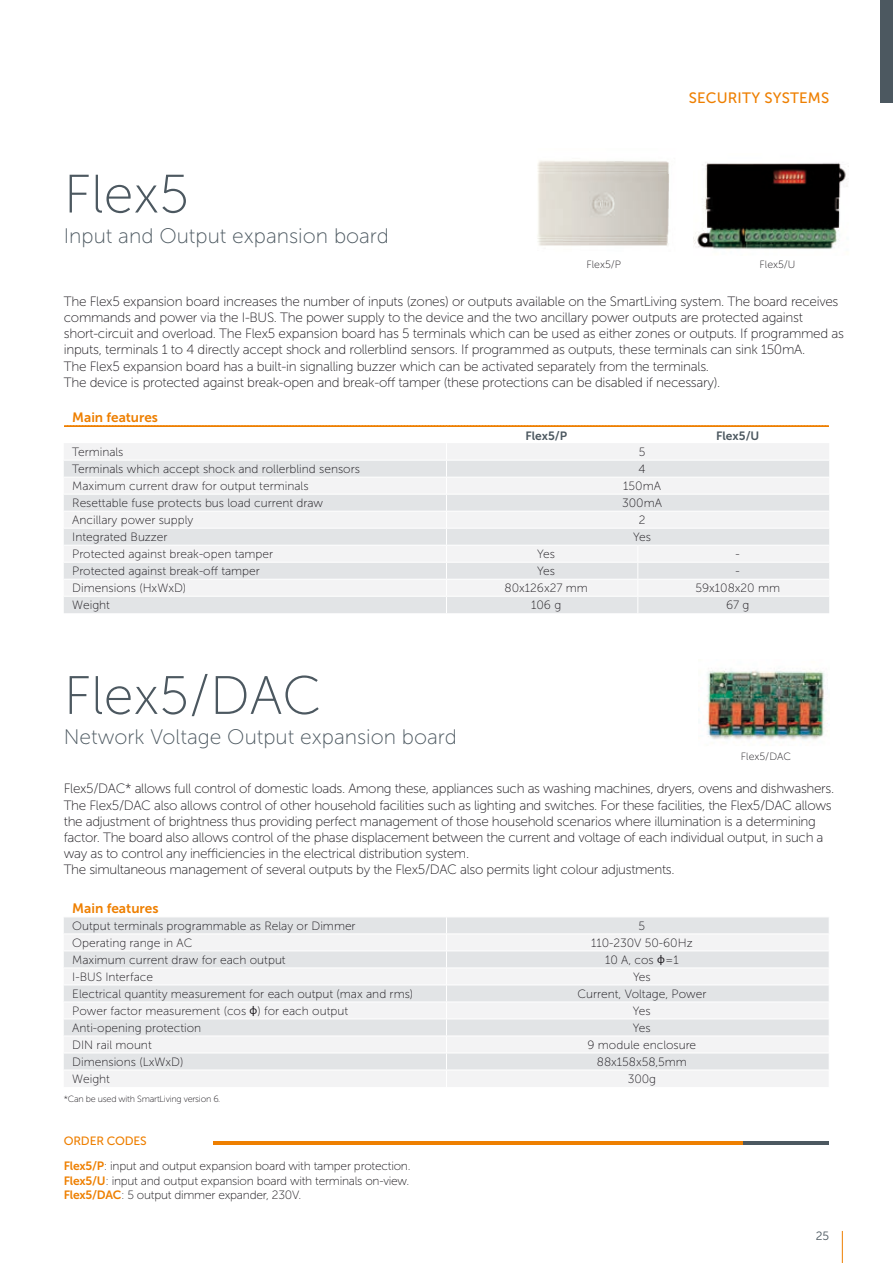
<style>
.page{position:relative;width:893px;height:1263px;background:#fff}
.page>*{position:absolute;margin:0;border:0;box-sizing:border-box;transform-origin:0 0}
.t1{font:54px "Museo Sans 100";color:#4c5860}
.t2{font:21px "Museo Sans 100";color:#4c5860}
.t3{font:15px "Museo Sans 500";letter-spacing:.01em;color:#ee7f00}
.t4{font:13.65px "Museo Sans 700";color:#ee7f00}
.t5{font:13.5px/16.2px "Museo Sans 100";letter-spacing:-.025em;color:#1a171c}
.t6{font:13.5px "Museo Sans 700";color:#ee7f00}
.t7{font:12px/14.4px "Museo Sans 100";color:#1a171c;text-align:justify}
.t8{font:12px "Museo Sans 700";color:#4c5860}
.t9{font:12px "Museo Sans 500";letter-spacing:-.015em;color:#ee7f00}
.t10{font:12px "Museo Sans 300";color:#4c5860}
.t11{font:10.5px "Museo Sans 100";color:#1a171c}
.t12{font:9px "Museo Sans 100";letter-spacing:-.025em;color:#1a171c}
.s1{font-family:"Calibri"}
.s2{font-family:"Museo Sans 700";color:#ee7f00}
</style>
<div class="page">
<hr style="left:842px;top:1231px;width:1px;height:32px;background:#ee7f00">
<div style="left:880px;top:0;width:13px;height:103px;background:#4c5860"></div>
<svg style="left:64px;top:425px;width:765px;height:188px"></svg>
<img style="left:537px;top:160px;width:132px;height:86px">
<img style="left:694px;top:162px;width:155px;height:87px">
<hr style="left:213px;top:1141px;width:530px;height:4px;background:#ee7f00">
<hr style="left:743px;top:1141px;width:86px;height:4px;background:#4c5860">
<div style="left:64px;top:917px;width:765px;height:16px;background:#e2e4e6"></div>
<svg style="left:64px;top:935px;width:765px;height:152px;fill:#f3f3f4"></svg>
<hr style="left:64px;top:950px;width:382px;height:1px;background:#fff">
<hr style="left:446px;top:950px;width:384px;height:1px;background:#fff">
<hr style="left:64px;top:967px;width:382px;height:1px;background:#fff">
<hr style="left:446px;top:967px;width:384px;height:1px;background:#fff">
<hr style="left:64px;top:984px;width:382px;height:1px;background:#fff">
<hr style="left:446px;top:984px;width:384px;height:1px;background:#fff">
<hr style="left:64px;top:1001px;width:382px;height:1px;background:#fff">
<hr style="left:446px;top:1001px;width:384px;height:1px;background:#fff">
<hr style="left:64px;top:1018px;width:382px;height:1px;background:#fff">
<hr style="left:446px;top:1018px;width:384px;height:1px;background:#fff">
<hr style="left:64px;top:1035px;width:382px;height:1px;background:#fff">
<hr style="left:446px;top:1035px;width:384px;height:1px;background:#fff">
<hr style="left:64px;top:1052px;width:382px;height:1px;background:#fff">
<hr style="left:446px;top:1052px;width:384px;height:1px;background:#fff">
<hr style="left:64px;top:1069px;width:382px;height:1px;background:#fff">
<hr style="left:446px;top:1069px;width:384px;height:1px;background:#fff">
<svg style="left:446px;top:917px;width:1px;height:170px"></svg>
<img style="left:707px;top:669px;width:118px;height:72px">
<h1 class="t1" style="left:64px;top:165px;width:127px">Flex5</h1>
<h2 class="t2" style="left:64px;top:224px;width:327px">Input and Output expansion board</h2>
<p class="t3" style="left:689px;top:89px;width:142px">SECURITY SYSTEMS</p>
<p class="t11" style="left:586px;top:259px;width:36px">Flex5/P</p>
<p class="t11" style="left:760px;top:259px;width:37px">Flex5/U</p>
<p class="t5" style="left:64px;top:293px;width:782px">The Flex5 expansion board increases the number of inputs (zones) or outputs available on the SmartLiving system. The board receives commands and power via the I-BUS. The power supply to the device and the two ancillary power outputs are protected against short-circuit and overload. The Flex5 expansion board has 5 terminals which can be used as either zones or outputs. If programmed as inputs, terminals 1 to 4 directly accept shock and rollerblind sensors. If programmed as outputs, these terminals can sink 150mA.<br>The Flex5 expansion board has a built-in signalling buzzer which can be activated separately from the terminals.<br>The device is protected against break-open and break-off tamper (these protections can be disabled if necessary).</p>
<p class="t6" style="left:72px;top:410px;width:87px">Main features</p>
<p class="t8" style="left:525px;top:429px;width:43px">Flex5/P</p>
<p class="t8" style="left:716px;top:429px;width:45px">Flex5/U</p>
<p class="t7" style="left:72px;top:445px;width:53px">Terminals</p>
<p class="t7" style="left:639px;top:445px;width:8px">5</p>
<p class="t7" style="left:72px;top:462px;width:289px">Terminals which accept shock and rollerblind sensors</p>
<p class="t7" style="left:639px;top:462px;width:9px">4</p>
<p class="t7" style="left:72px;top:479px;width:238px">Maximum current draw for output terminals</p>
<p class="t7" style="left:623px;top:479px;width:39px">150mA</p>
<p class="t7" style="left:72px;top:496px;width:252px">Resettable fuse protects bus load current draw</p>
<p class="t7" style="left:622px;top:496px;width:41px">300mA</p>
<p class="t7" style="left:72px;top:513px;width:123px">Ancillary power supply</p>
<p class="t7" style="left:639px;top:513px;width:8px">2</p>
<p class="t7" style="left:72px;top:530px;width:97px">Integrated Buzzer</p>
<p class="t7" style="left:633px;top:530px;width:19px">Yes</p>
<p class="t7" style="left:72px;top:547px;width:202px">Protected against break-open tamper</p>
<p class="t7" style="left:537px;top:547px;width:19px">Yes</p>
<p class="t7" style="left:736px;top:547px;width:6px">-</p>
<p class="t7" style="left:72px;top:564px;width:189px">Protected against break-off tamper</p>
<p class="t7" style="left:537px;top:564px;width:19px">Yes</p>
<p class="t7" style="left:736px;top:564px;width:6px">-</p>
<p class="t7" style="left:72px;top:581px;width:116px">Dimensions (HxWxD)</p>
<p class="t7" style="left:505px;top:581px;width:85px">80x126x27 mm</p>
<p class="t7" style="left:695px;top:581px;width:86px">59x108x20 mm</p>
<p class="t7" style="left:72px;top:598px;width:39px">Weight</p>
<p class="t7" style="left:531px;top:598px;width:32px">106 g</p>
<p class="t7" style="left:726px;top:598px;width:25px">67 g</p>
<h1 class="t1" style="left:64px;top:667px;width:260px">Flex5/DAC</h1>
<h2 class="t2" style="left:64px;top:725px;width:395px">Network Voltage Output expansion board</h2>
<p class="t5" style="left:64px;top:781px;width:772px">Flex5/DAC* allows full control of domestic loads. Among these, appliances such as washing machines, dryers, ovens and dishwashers.<br>The Flex5/DAC also allows control of other household facilities such as lighting and switches. For these facilities, the Flex5/DAC allows the adjustment of brightness thus providing perfect management of those household scenarios where illumination is a determining factor. The board also allows control of the phase displacement between the current and voltage of each individual output, in such a way as to control any inefficiencies in the electrical distribution system.<br>The simultaneous management of several outputs by the Flex5/DAC also permits light colour adjustments.</p>
<p class="t4" style="left:72px;top:901px;width:88px">Main features</p>
<p class="t7" style="left:72px;top:919px;width:285px">Output terminals programmable as Relay or Dimmer</p>
<p class="t7" style="left:639px;top:919px;width:8px">5</p>
<p class="t7" style="left:72px;top:936px;width:122px">Operating range in AC</p>
<p class="t7" style="left:591px;top:936px;width:103px">110-230V 50-60Hz</p>
<p class="t7" style="left:72px;top:953px;width:215px">Maximum current draw for each output</p>
<p class="t7" style="left:605px;top:953px;width:75px">10 A, cos <span class="s1">φ</span>=1</p>
<p class="t7" style="left:72px;top:970px;width:82px">I-BUS Interface</p>
<p class="t7" style="left:633px;top:970px;width:19px">Yes</p>
<p class="t7" style="left:72px;top:987px;width:342px">Electrical quantity measurement for each output (max and rms)</p>
<p class="t7" style="left:577px;top:987px;width:130px">Current, Voltage, Power</p>
<p class="t7" style="left:72px;top:1004px;width:277px">Power factor measurement (cos <span class="s1">φ</span>) for each output</p>
<p class="t7" style="left:633px;top:1004px;width:19px">Yes</p>
<p class="t7" style="left:72px;top:1021px;width:131px">Anti-opening protection</p>
<p class="t7" style="left:633px;top:1021px;width:19px">Yes</p>
<p class="t7" style="left:72px;top:1038px;width:81px">DIN rail mount</p>
<p class="t7" style="left:587px;top:1038px;width:110px">9 module enclosure</p>
<p class="t7" style="left:72px;top:1055px;width:113px">Dimensions (LxWxD)</p>
<p class="t7" style="left:597px;top:1055px;width:92px">88x158x58,5mm</p>
<p class="t7" style="left:72px;top:1072px;width:39px">Weight</p>
<p class="t7" style="left:628px;top:1072px;width:30px">300g</p>
<p class="t11" style="left:741px;top:751px;width:52px">Flex5/DAC</p>
<p class="t12" style="left:64px;top:1094px;width:158px">*Can be used with SmartLiving version 6.</p>
<p class="t9" style="left:64px;top:1134px;width:85px">ORDER CODES</p>
<p class="t7" style="left:64px;top:1159px;width:348px"><span class="s2">Flex5/P</span>: input and output expansion board with tamper protection.<br><span class="s2">Flex5/U</span>: input and output expansion board with terminals on-view.<br><span class="s2">Flex5/DAC</span>: 5 output dimmer expander, 230V.</p>
<p class="t10" style="left:816px;top:1229px;width:15px">25</p>
</div>
